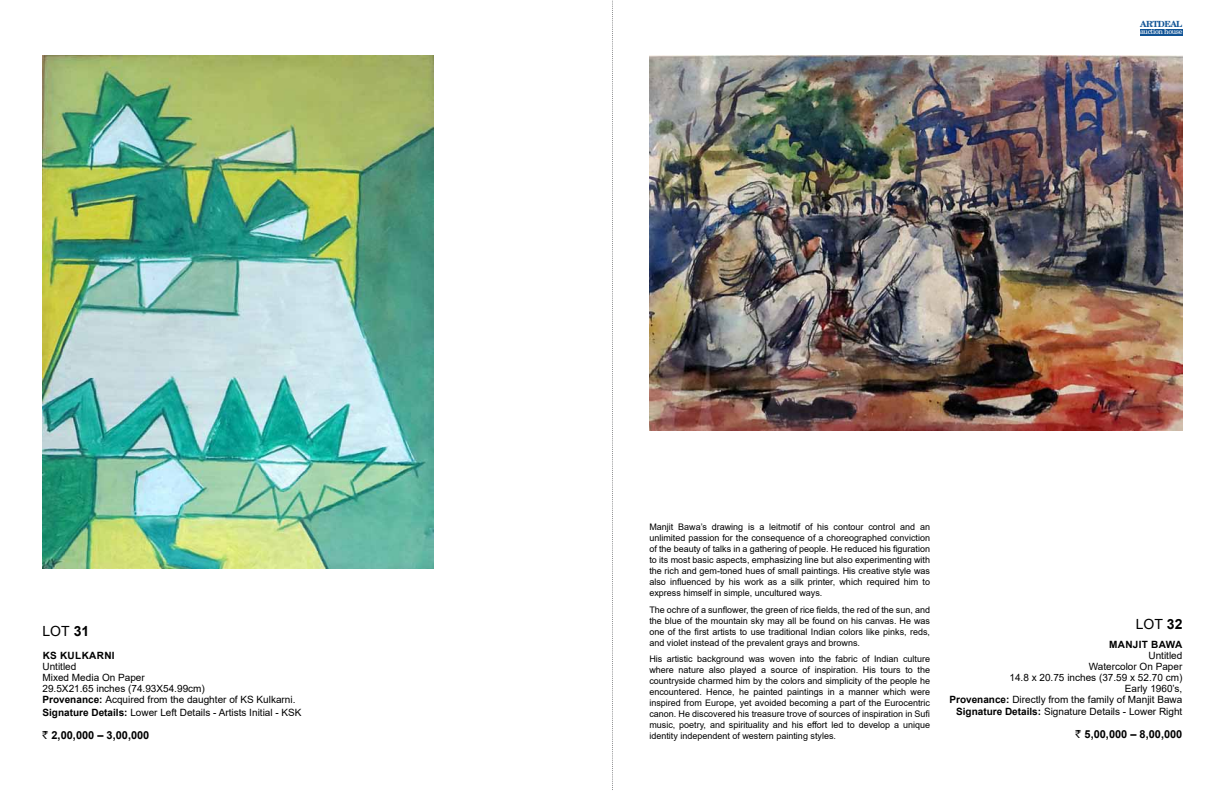
<style>
.page{position:relative;width:1225px;height:791px;background:#fff}
.page>*{position:absolute;margin:0;border:0;box-sizing:border-box;transform-origin:0 0}
.t1{font:14px "Arial";color:#000}
.t2{font:700 11px "Arial";color:#000}
.t3{font:10px/11px "Arial";color:#000}
.t4{font:700 10px "Arial";letter-spacing:.035em;color:#000}
.t5{font:9px/11px "Arial";color:#000;text-align:justify}
.t6{font:700 8.5px "Century Schbk Greek BT";letter-spacing:-.06em;color:#105395}
.t7{font:7.4px "Century Schbk Greek BT";letter-spacing:-.05em;color:#fff}
.s1{font-weight:700}
.s2{font-family:"Rupee Foradian";font-weight:400}
</style>
<div class="page">
<div style="left:1140px;top:29px;width:42px;height:6px;background:#105395"></div>
<svg style="left:612px;top:0;width:1px;height:790px"></svg>
<img style="left:43px;top:55px;width:391px;height:513px">
<img style="left:649px;top:55px;width:533px;height:375px">
<h1 class="t1" style="left:43px;top:622px;width:48px">LOT <span class="s1">31</span></h1>
<p class="t4" style="left:43px;top:649px;width:74px">KS Kulkarni</p>
<p class="t3" style="left:43px;top:661px;width:254px">Untitled<br>Mixed Media On Paper<br>29.5X21.65 inches (74.93X54.99cm)<br><span class="s1">Provenance:</span> Acquired from the daughter of KS Kulkarni.</p>
<p class="t3" style="left:43px;top:707px;width:260px"><span class="s1">Signature Details:</span> Lower Left Details - Artists Initial - KSK</p>
<p class="t2" style="left:43px;top:727px;width:108px"><span class="s2">`</span> 2,00,000 – 3,00,000</p>
<p class="t6" style="left:1140px;top:19px;width:44px">ARTDEAL</p>
<p class="t7" style="left:1140px;top:27px;width:44px">auction house</p>
<p class="t5" style="left:649px;top:521px;width:282px">Manjit Bawa’s drawing is a leitmotif of his contour control and an unlimited passion for the consequence of a choreographed conviction of the beauty of talks in a gathering of people. He reduced his figuration to its most basic aspects, emphasizing line but also experimenting with the rich and gem-toned hues of small paintings. His creative style was also influenced by his work as a silk printer, which required him to express himself in simple, uncultured ways.</p>
<p class="t5" style="left:649px;top:604px;width:282px">The ochre of a sunflower, the green of rice fields, the red of the sun, and the blue of the mountain sky may all be found on his canvas. He was one of the first artists to use traditional Indian colors like pinks, reds, and violet instead of the prevalent grays and browns.</p>
<p class="t5" style="left:649px;top:654px;width:282px">His artistic background was woven into the fabric of Indian culture where nature also played a source of inspiration. His tours to the countryside charmed him by the colors and simplicity of the people he encountered. Hence, he painted paintings in a manner which were inspired from Europe, yet avoided becoming a part of the Eurocentric canon. He discovered his treasure trove of sources of inspiration in Sufi music, poetry, and spirituality and his effort led to develop a unique identity independent of western painting styles.</p>
<h1 class="t1" style="left:1135px;top:614px;width:48px">LOT <span class="s1">32</span></h1>
<p class="t4" style="left:1109px;top:637px;width:75px">Manjit Bawa</p>
<p class="t3" style="left:949px;top:650px;width:234px;text-align:right">Untitled<br>Watercolor On Paper<br>14.8 x 20.75 inches (37.59 x 52.70 cm)<br>Early 1960’s,<br><span class="s1">Provenance:</span> Directly from the family of Manjit Bawa</p>
<p class="t3" style="left:956px;top:706px;width:228px"><span class="s1">Signature Details:</span> Signature Details - Lower Right</p>
<p class="t2" style="left:1075px;top:727px;width:108px"><span class="s2">`</span> 5,00,000 – 8,00,000</p>
</div>
